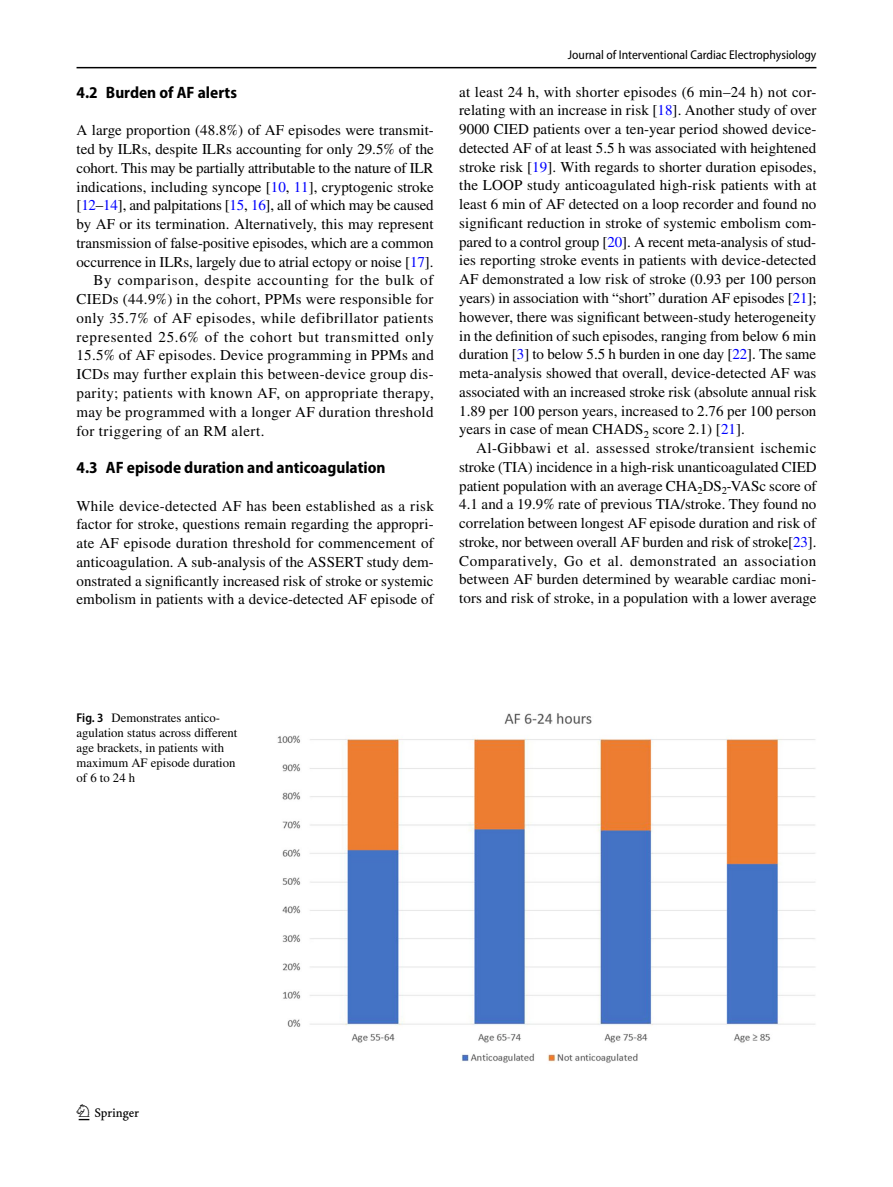
<style>
.page{position:relative;width:893px;height:1187px;background:#fff}
.page>*{position:absolute;margin:0;border:0;box-sizing:border-box;transform-origin:0 0}
.t1{font:22.5px "Springnew Regular 2";color:#000}
.t2{font:700 semi-condensed 16.5px "Myriad Pro";color:#000}
.t3{font:15px/18.8px "STIX";letter-spacing:.005em;color:#000;text-align:justify}
.t4{font:15px "STIX";letter-spacing:.03em;color:#000}
.t5{font:15px "STIX";letter-spacing:.025em;color:#000}
.t6{font:15px "STIX";letter-spacing:.045em;color:#000}
.t7{font:12.75px/15px "STIX";color:#000}
.t8{font:semi-condensed 12.75px "Myriad Pro";color:#000}
.s1{color:#00f}
.s2{font-family:"Myriad Pro";font-weight:600;font-stretch:semi-condensed}
</style>
<div class="page">
<hr style="left:77px;top:67px;width:739px;height:1px;background:#000">
<img style="left:277px;top:713px;width:539px;height:350px">
<p class="t2" style="left:77px;top:83px;width:162px">4.2 Burden of AF alerts</p>
<p class="t3" style="left:77px;top:122px;width:359px">A large proportion (48.8%) of AF episodes were transmit-</p>
<p class="t3" style="left:77px;top:141px;width:359px">ted by ILRs, despite ILRs accounting for only 29.5% of the</p>
<p class="t3" style="left:77px;top:159px;width:359px">cohort. This may be partially attributable to the nature of ILR</p>
<p class="t3" style="left:77px;top:178px;width:359px">indications, including syncope [<span class="s1">10</span>, <span class="s1">11</span>], cryptogenic stroke</p>
<p class="t3" style="left:77px;top:197px;width:359px">[<span class="s1">12</span>–<span class="s1">14</span>], and palpitations [<span class="s1">15</span>, <span class="s1">16</span>], all of which may be caused</p>
<p class="t3" style="left:77px;top:216px;width:359px">by AF or its termination. Alternatively, this may represent</p>
<p class="t3" style="left:77px;top:234px;width:359px">transmission of false-positive episodes, which are a common</p>
<p class="t3" style="left:77px;top:253px;width:358px">occurrence in ILRs, largely due to atrial ectopy or noise [<span class="s1">17</span>].</p>
<p class="t6" style="left:94px;top:270px;width:341px">By comparison, despite accounting for the bulk of</p>
<p class="t5" style="left:77px;top:289px;width:358px">CIEDs (44.9%) in the cohort, PPMs were responsible for</p>
<p class="t4" style="left:77px;top:307px;width:359px">only 35.7% of AF episodes, while defibrillator patients</p>
<p class="t6" style="left:77px;top:326px;width:359px">represented 25.6% of the cohort but transmitted only</p>
<p class="t3" style="left:77px;top:347px;width:359px">15.5% of AF episodes. Device programming in PPMs and</p>
<p class="t5" style="left:77px;top:364px;width:359px">ICDs may further explain this between-device group dis-</p>
<p class="t4" style="left:77px;top:382px;width:359px">parity; patients with known AF, on appropriate therapy,</p>
<p class="t3" style="left:77px;top:403px;width:359px">may be programmed with a longer AF duration threshold</p>
<p class="t4" style="left:77px;top:420px;width:190px">for triggering of an RM alert.</p>
<p class="t2" style="left:77px;top:458px;width:310px">4.3 AF episode duration and anticoagulation</p>
<p class="t3" style="left:77px;top:497px;width:359px">While device-detected AF has been established as a risk factor for stroke, questions remain regarding the appropri&shy;ate AF episode duration threshold for commencement of anticoagulation. A sub-analysis of the ASSERT study dem&shy;onstrated a significantly increased risk of stroke or systemic embolism in patients with a device-detected AF episode of</p>
<p class="t8" style="left:568px;top:48px;width:250px">Journal of Interventional Cardiac Electrophysiology</p>
<p class="t3" style="left:459px;top:83px;width:359px">at least 24 h, with shorter episodes (6 min–24 h) not cor&shy;relating with an increase in risk [<span class="s1">18</span>]. Another study of over 9000 CIED patients over a ten-year period showed device&shy;detected AF of at least 5.5 h was associated with heightened stroke risk [<span class="s1">19</span>]. With regards to shorter duration episodes, the LOOP study anticoagulated high-risk patients with at least 6 min of AF detected on a loop recorder and found no significant reduction in stroke of systemic embolism com&shy;pared to a control group [<span class="s1">20</span>]. A recent meta-analysis of stud&shy;ies reporting stroke events in patients with device-detected AF demonstrated a low risk of stroke (0.93 per 100 person years) in association with “short” duration AF episodes [<span class="s1">21</span>]; however, there was significant between-study heterogeneity in the definition of such episodes, ranging from below 6 min duration [<span class="s1">3</span>] to below 5.5 h burden in one day [<span class="s1">22</span>]. The same meta-analysis showed that overall, device-detected AF was associated with an increased stroke risk (absolute annual risk 1.89 per 100 person years, increased to 2.76 per 100 person years in case of mean CHADS<sub>2</sub> score 2.1) [<span class="s1">21</span>].</p>
<p class="t3" style="left:459px;top:439px;width:359px;text-indent:17px">Al-Gibbawi et al. assessed stroke/transient ischemic stroke (TIA) incidence in a high-risk unanticoagulated CIED patient population with an average CHA<sub>2</sub>DS<sub>2</sub>-VASc score of 4.1 and a 19.9% rate of previous TIA/stroke. They found no correlation between longest AF episode duration and risk of stroke, nor between overall AF burden and risk of stroke[<span class="s1">23</span>].<br>Comparatively, Go et al. demonstrated an association between AF burden determined by wearable cardiac moni&shy;tors and risk of stroke, in a population with a lower average</p>
<p class="t7" style="left:77px;top:710px;width:162px"><span class="s2">Fig. 3</span> Demonstrates antico&shy;agulation status across different age brackets, in patients with maximum AF episode duration of 6 to 24 h</p>
<h1 class="t1" style="left:79px;top:1104px;width:62px">1 3</h1>
</div>
